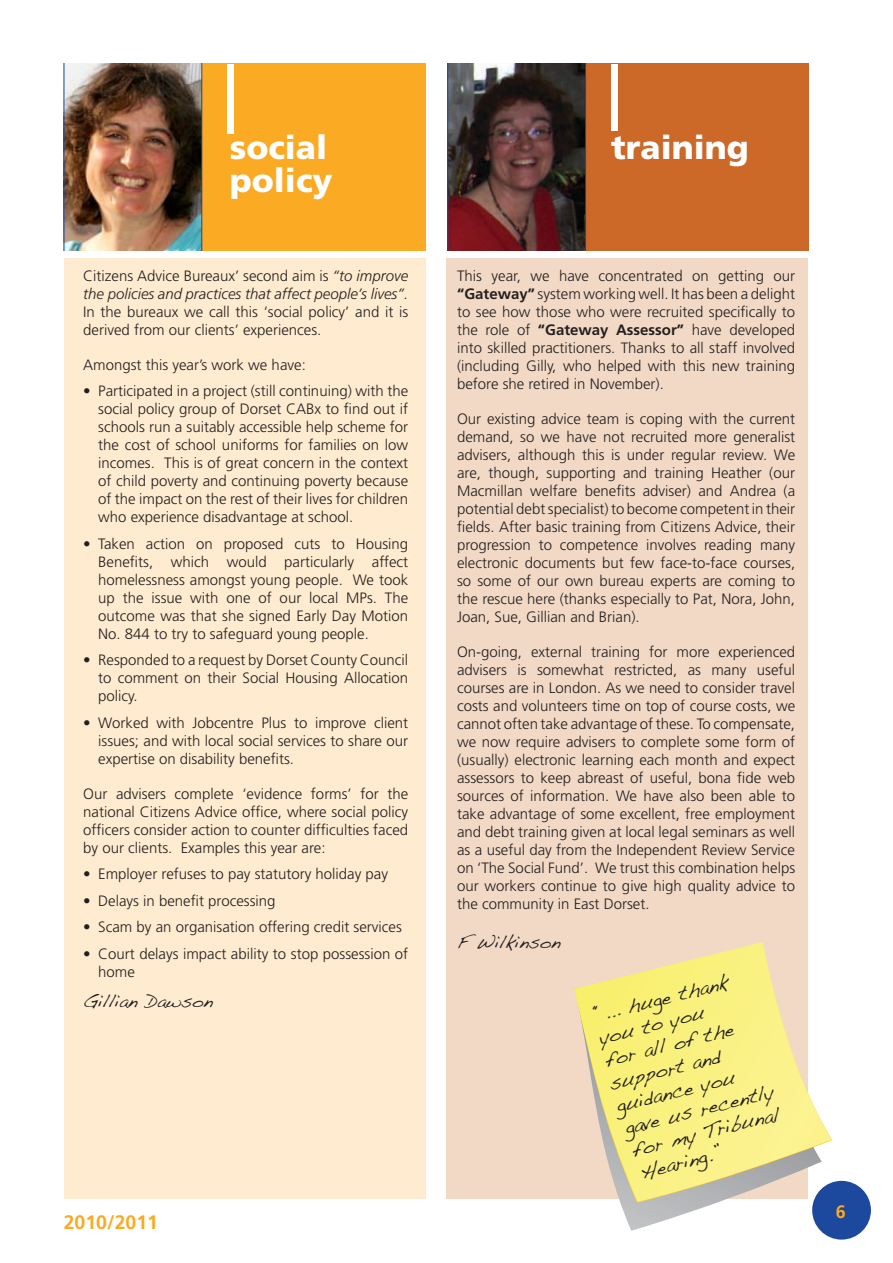
<style>
.page{position:relative;width:893px;height:1263px;background:#fff}
.page>*{position:absolute;margin:0;border:0;box-sizing:border-box;transform-origin:0 0}
.t1{font:900 33px/33px "Frutiger LT";color:#fff}
.t2{font:19.5px "Handwriting Dakota";color:#231f20}
.t3{font:700 19.5px "Frutiger LT";color:#fbaa23}
.t4{font:18px "Handwriting Dakota";color:#231f20}
.t5{font:700 18px "Frutiger LT";color:#fbaa23}
.t6{font:300 15px/18px "Frutiger LT";color:#231f20;text-align:justify}
.t7{font:italic 300 15px/18px "Frutiger LT";color:#231f20}
.s1{font-style:normal}
.s2{font-weight:700}
</style>
<div class="page">
<div style="left:447px;top:259px;width:361px;height:940px;background:#f2d9c5"></div>
<div style="left:64px;top:259px;width:361px;height:940px;background:#ffebcf"></div>
<div style="left:812px;top:1181px;width:59px;height:58px;background:#1c499d;border-radius:50%"></div>
<svg style="left:620px;top:1203px;width:201px;height:28px"></svg>
<svg style="left:574px;top:942px;width:258px;height:260px"></svg>
<div style="left:64px;top:64px;width:361px;height:187px;background:#fbaa23"></div>
<img style="left:64px;top:64px;width:138px;height:187px">
<div style="left:227px;top:64px;width:7px;height:69px;background:#fff"></div>
<div style="left:448px;top:64px;width:361px;height:187px;background:#cc6928"></div>
<svg style="left:448px;top:64px;width:138px;height:187px;background:#4d3131"></svg>
<div style="left:611px;top:64px;width:7px;height:66px;background:#fff"></div>
<h1 class="t1" style="left:230px;top:131px;width:104px">social policy</h1>
<p class="t7" style="left:83px;top:267px;width:326px"><span class="s1">Citizens Advice Bureaux’ second aim is</span> “to improve the policies and practices that affect people’s lives”.</p>
<p class="t6" style="left:83px;top:303px;width:326px">In the bureaux we call this ‘social policy’ and it is derived from our clients’ experiences.</p>
<p class="t6" style="left:83px;top:356px;width:224px">Amongst this year’s work we have:</p>
<p class="t6" style="left:98px;top:382px;width:311px;text-indent:-15px">• Participated in a project (still continuing) with the social policy group of Dorset CABx to find out if schools run a suitably accessible help scheme for the cost of school uniforms for families on low incomes. This is of great concern in the context of child poverty and continuing poverty because of the impact on the rest of their lives for children who experience disadvantage at school.</p>
<p class="t6" style="left:98px;top:535px;width:311px;text-indent:-15px">• Taken action on proposed cuts to Housing Benefits, which would particularly affect homelessness amongst young people. We took up the issue with one of our local MPs. The outcome was that she signed Early Day Motion No. 844 to try to safeguard young people.</p>
<p class="t6" style="left:98px;top:651px;width:311px;text-indent:-15px">• Responded to a request by Dorset County Council to comment on their Social Housing Allocation policy.</p>
<p class="t6" style="left:98px;top:714px;width:311px;text-indent:-15px">• Worked with Jobcentre Plus to improve client issues; and with local social services to share our expertise on disability benefits.</p>
<p class="t6" style="left:83px;top:785px;width:326px">Our advisers complete ‘evidence forms’ for the national Citizens Advice office, where social policy officers consider action to counter difficulties faced by our clients. Examples this year are:</p>
<p class="t6" style="left:83px;top:865px;width:306px">• Employer refuses to pay statutory holiday pay</p>
<p class="t6" style="left:83px;top:892px;width:194px">• Delays in benefit processing</p>
<p class="t6" style="left:83px;top:918px;width:320px">• Scam by an organisation offering credit services</p>
<p class="t6" style="left:98px;top:945px;width:311px;text-indent:-15px">• Court delays impact ability to stop possession of home</p>
<p class="t4" style="left:83px;top:990px;width:131px">Gillian Dawson</p>
<h2 class="t3" style="left:64px;top:1211px;width:96px">2010/2011</h2>
<h1 class="t1" style="left:611px;top:131px;width:139px">training</h1>
<p class="t6" style="left:457px;top:267px;width:340px">This year, we have concentrated on getting our <span class="s2">“Gateway”</span> system working well. It has been a delight to see how those who were recruited specifically to the role of <span class="s2">“Gateway Assessor”</span> have developed into skilled practitioners. Thanks to all staff involved (including Gilly, who helped with this new training before she retired in November).</p>
<p class="t6" style="left:457px;top:410px;width:340px">Our existing advice team is coping with the current demand, so we have not recruited more generalist advisers, although this is under regular review. We are, though, supporting and training Heather (our Macmillan welfare benefits adviser) and Andrea (a potential debt specialist) to become competent in their fields. After basic training from Citizens Advice, their progression to competence involves reading many electronic documents but few face-to-face courses, so some of our own bureau experts are coming to the rescue here (thanks especially to Pat, Nora, John, Joan, Sue, Gillian and Brian).</p>
<p class="t6" style="left:457px;top:643px;width:340px">On-going, external training for more experienced advisers is somewhat restricted, as many useful courses are in London. As we need to consider travel costs and volunteers time on top of course costs, we cannot often take advantage of these. To compensate, we now require advisers to complete some form of (usually) electronic learning each month and expect assessors to keep abreast of useful, bona fide web sources of information. We have also been able to take advantage of some excellent, free employment and debt training given at local legal seminars as well as a useful day from the Independent Review Service on ‘The Social Fund’. We trust this combination helps our workers continue to give high quality advice to the community in East Dorset.</p>
<p class="t4" style="left:457px;top:931px;width:105px">F Wilkinson</p>
<h2 class="t2" style="left:593px;top:1003px;width:138px;rotate:-14deg">“... huge thank</h2>
<h2 class="t2" style="left:597px;top:1026px;width:109px;rotate:-14deg">you to you</h2>
<h2 class="t2" style="left:602px;top:1049px;width:134px;rotate:-14deg">for all of the</h2>
<h2 class="t2" style="left:607px;top:1072px;width:116px;rotate:-14deg">support and</h2>
<h2 class="t2" style="left:614px;top:1094px;width:123px;rotate:-14deg">guidance you</h2>
<h2 class="t2" style="left:622px;top:1116px;width:154px;rotate:-14deg">gave us recently</h2>
<h2 class="t2" style="left:629px;top:1139px;width:153px;rotate:-14deg">for my Tribunal</h2>
<h2 class="t2" style="left:638px;top:1161px;width:83px;rotate:-14deg">Hearing.”</h2>
<p class="t5" style="left:836px;top:1201px;width:12px">6</p>
</div>
